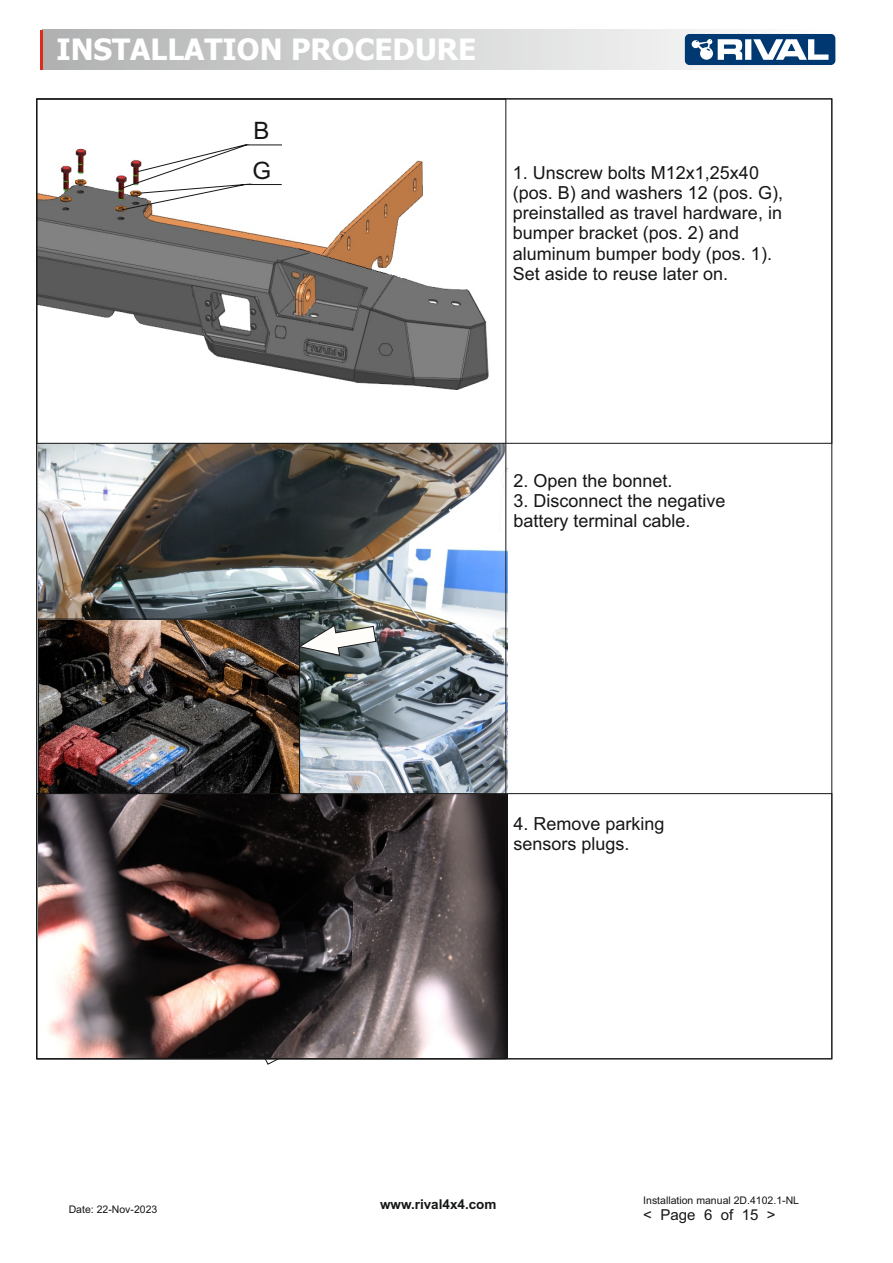
<style>
.page{position:relative;width:893px;height:1263px;background:#fff}
.page>*{position:absolute;margin:0;border:0;box-sizing:border-box;transform-origin:0 0}
.t1{font:700 29.55px "Tahoma";color:#fff}
.t2{font:24px/40px "Arial";color:#151616}
.t3{font:18px/20.1px "Arial";color:#151616}
.t4{font:15px "Arial";color:#151616}
.t5{font:700 13.5px "Arial";color:#151616}
.t6{font:10.5px "Arial";color:#151616}
</style>
<div class="page">
<img style="left:38px;top:145px;width:451px;height:245px">
<div style="left:43px;top:30px;width:792px;height:39px;background:linear-gradient(to right,#b0b1b2,#fff)"></div>
<hr style="left:40px;top:30px;width:3px;height:39px;background:#dd2b1c">
<svg style="left:685px;top:34px;width:150px;height:31px"></svg>
<svg style="left:244px;top:1059px;width:36px;height:6px"></svg>
<img style="left:39px;top:444px;width:469px;height:613px">
<img style="left:40px;top:621px;width:258px;height:172px">
<svg style="left:297px;top:624px;width:80px;height:32px"></svg>
<div style="left:38px;top:619px;width:262px;height:176px;border:1px solid #151616"></div>
<svg style="left:120px;top:144px;width:139px;height:67px"></svg>
<hr style="left:245px;top:144px;width:37px;height:1px;background:#151616">
<hr style="left:245px;top:184px;width:37px;height:1px;background:#151616">
<h1 class="t1" style="left:56px;top:38px;width:422px">INSTALLATION PROCEDURE</h1>
<h2 class="t2" style="left:253px;top:113px;width:20px">B<br>G</h2>
<p class="t3" style="left:513px;top:164px;width:272px">1. Unscrew bolts М12х1,25х40 (pos. B) and washers 12 (pos. G), preinstalled as travel hardware, in bumper bracket (pos. 2) and aluminum bumper body (pos. 1).<br>Set aside to reuse later on.</p>
<p class="t3" style="left:513px;top:472px;width:161px">2. Open the bonnet.</p>
<p class="t3" style="left:513px;top:493px;width:214px">3. Disconnect the negative battery terminal cable.</p>
<p class="t3" style="left:513px;top:815px;width:153px">4. Remove parking sensors plugs.</p>
<p class="t6" style="left:69px;top:1205px;width:90px">Date: 22-Nov-2023</p>
<p class="t5" style="left:380px;top:1199px;width:118px">www.rival4x4.com</p>
<p class="t6" style="left:643px;top:1196px;width:157px">Installation manual 2D.4102.1-NL</p>
<p class="t4" style="left:643px;top:1209px;width:134px">&lt; Page 6 of 15 &gt;</p>
</div>
